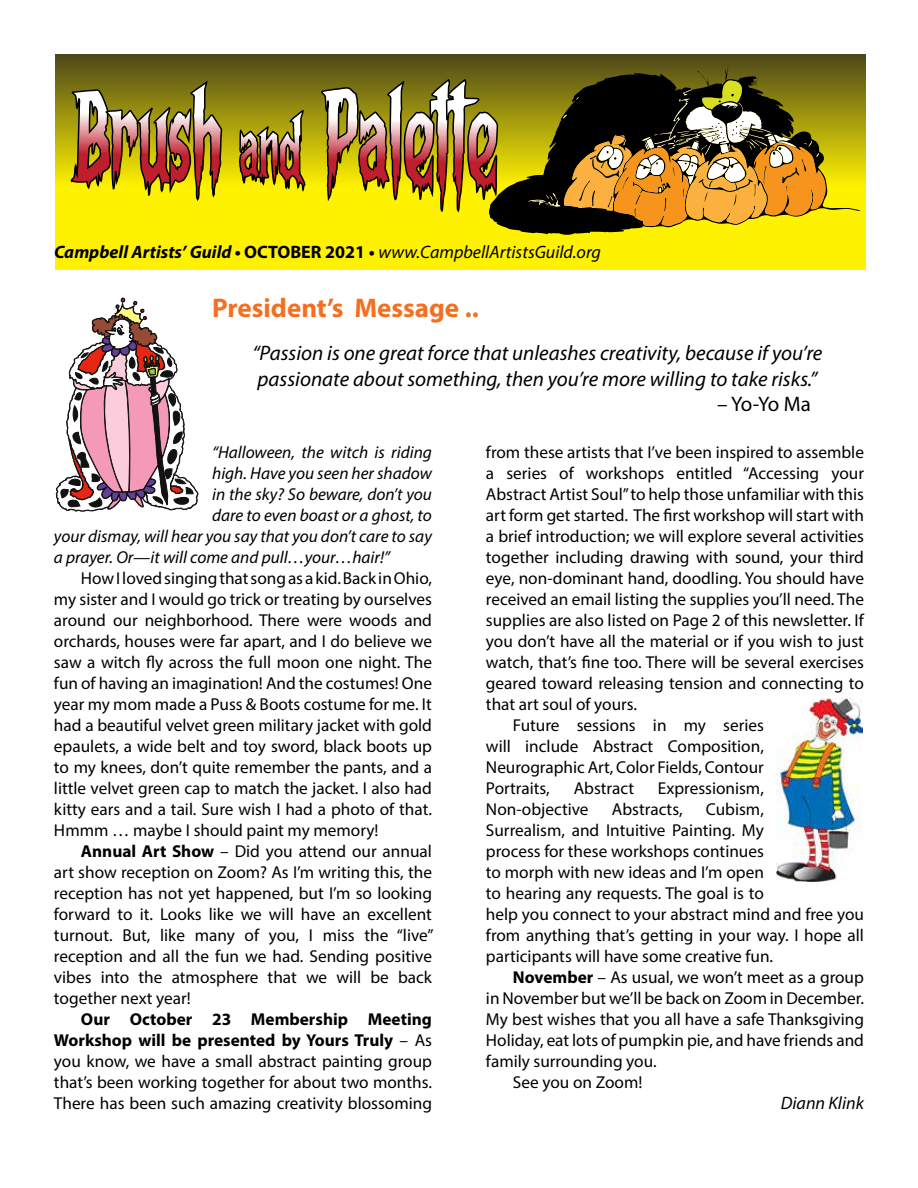
<style>
.page{position:relative;width:918px;height:1188px;background:#fff}
.page>*{position:absolute;margin:0;border:0;box-sizing:border-box;transform-origin:0 0}
.t1{font:700 27px "Myriad Pro";color:#f37021}
.t2{font:italic 21px/25.2px "Myriad Pro";color:#000}
.t3{font:21px "Myriad Pro";color:#000}
.t4{font:italic 18px "Myriad Pro";color:#000}
.t5{font:17.25px/21px "Myriad Pro";color:#000;text-align:justify}
.t6{font:italic 17.25px "Myriad Pro";color:#000}
.s1{font-weight:700}
.s2{font-weight:700;font-style:normal}
</style>
<div class="page">
<svg style="left:55px;top:54px;width:811px;height:216px;background:#d4c906"></svg>
<svg style="left:499px;top:73px;width:291px;height:162px;background:#918905"></svg>
<svg style="left:529px;top:67px;width:331px;height:159px;background:#876e22"></svg>
<svg style="left:70px;top:55px;width:153px;height:152px;background:#a0822a"></svg>
<svg style="left:238px;top:54px;width:69px;height:154px;background:#99831c"></svg>
<svg style="left:320px;top:70px;width:179px;height:200px;background:#c2a925"></svg>
<svg style="left:56px;top:298px;width:143px;height:213px"></svg>
<img style="left:776px;top:698px;width:87px;height:183px">
<p class="t4" style="left:54px;top:241px;width:549px"><span class="s1">Campbell Artists’ Guild •</span> <span class="s2">OCTOBER 2021 •</span> www.CampbellArtistsGuild.org</p>
<h1 class="t1" style="left:212px;top:291px;width:268px">President’s Message ..</h1>
<p class="t2" style="left:252px;top:340px;width:572px">“Passion is one great force that unleashes creativity, because if you’re passionate about something, then you’re more willing to take risks.”</p>
<p class="t3" style="left:717px;top:391px;width:95px">– Yo-Yo Ma</p>
<p class="t6" style="left:212px;top:442px;width:221px">“Halloween, the witch is riding</p>
<p class="t6" style="left:212px;top:463px;width:221px">high. Have you seen her shadow</p>
<p class="t6" style="left:212px;top:484px;width:221px">in the sky? So beware, don’t you</p>
<p class="t6" style="left:212px;top:505px;width:221px">dare to even boast or a ghost, to</p>
<p class="t6" style="left:54px;top:526px;width:379px">your dismay, will hear you say that you don’t care to say</p>
<p class="t6" style="left:54px;top:547px;width:337px">a prayer. Or—it will come and pull…your…hair!”</p>
<p class="t5" style="left:54px;top:568px;width:380px;text-indent:27px">How I loved singing that song as a kid. Back in Ohio, my sister and I would go trick or treating by ourselves around our neighborhood. There were woods and orchards, houses were far apart, and I do believe we saw a witch fly across the full moon one night. The fun of having an imagination! And the costumes! One year my mom made a Puss &amp; Boots costume for me. It had a beautiful velvet green military jacket with gold epaulets, a wide belt and toy sword, black boots up to my knees, don’t quite remember the pants, and a little velvet green cap to match the jacket. I also had kitty ears and a tail. Sure wish I had a photo of that.<br>Hmmm … maybe I should paint my memory!</p>
<p class="t5" style="left:54px;top:841px;width:381px;text-indent:27px"><span class="s1">Annual Art Show</span> – Did you attend our annual art show reception on Zoom? As I’m writing this, the reception has not yet happened, but I’m so looking forward to it. Looks like we will have an excellent turnout. But, like many of you, I miss the “live” reception and all the fun we had. Sending positive vibes into the atmosphere that we will be back together next year!</p>
<p class="t5" style="left:54px;top:1009px;width:380px;text-indent:27px"><span class="s1">Our October 23 Membership Meeting Workshop will be presented by Yours Truly</span> – As you know, we have a small abstract painting group that’s been working together for about two months.<br>There has been such amazing creativity blossoming</p>
<p class="t5" style="left:486px;top:442px;width:380px">from these artists that I’ve been inspired to assemble</p>
<p class="t5" style="left:486px;top:463px;width:380px">a series of workshops entitled “Accessing your</p>
<p class="t5" style="left:486px;top:484px;width:380px">Abstract Artist Soul” to help those unfamiliar with this</p>
<p class="t5" style="left:486px;top:505px;width:380px">art form get started. The first workshop will start with</p>
<p class="t5" style="left:486px;top:526px;width:380px">a brief introduction; we will explore several activities</p>
<p class="t5" style="left:486px;top:547px;width:380px">together including drawing with sound, your third</p>
<p class="t5" style="left:486px;top:568px;width:380px">eye, non-dominant hand, doodling. You should have</p>
<p class="t5" style="left:486px;top:589px;width:380px">received an email listing the supplies you’ll need. The</p>
<p class="t5" style="left:486px;top:610px;width:379px">supplies are also listed on Page 2 of this newsletter. If</p>
<p class="t5" style="left:486px;top:631px;width:380px">you don’t have all the material or if you wish to just</p>
<p class="t5" style="left:486px;top:652px;width:380px">watch, that’s fine too. There will be several exercises</p>
<p class="t5" style="left:486px;top:673px;width:380px">geared toward releasing tension and connecting to</p>
<p class="t5" style="left:486px;top:694px;width:153px">that art soul of yours.</p>
<p class="t5" style="left:513px;top:715px;width:252px">Future sessions in my series</p>
<p class="t5" style="left:486px;top:736px;width:279px">will include Abstract Composition,</p>
<p class="t5" style="left:486px;top:757px;width:279px">Neurographic Art, Color Fields, Contour</p>
<p class="t5" style="left:486px;top:778px;width:65px">Portraits,</p>
<p class="t5" style="left:574px;top:778px;width:62px">Abstract</p>
<p class="t5" style="left:658px;top:778px;width:107px">Expressionism,</p>
<p class="t5" style="left:486px;top:799px;width:104px">Non-objective</p>
<p class="t5" style="left:612px;top:799px;width:72px">Abstracts,</p>
<p class="t5" style="left:486px;top:799px;width:380px;text-align:left;text-indent:220px">Cubism,<br>Surrealism, and Intuitive Painting. My<br>process for these workshops continues<br>to morph with new ideas and I’m open<br>to hearing any requests. The goal is to<br>help you connect to your abstract mind and free you from anything that’s getting in your way. I hope all participants will have some creative fun.</p>
<p class="t5" style="left:513px;top:967px;width:353px"><span class="s1">November</span> – As usual, we won’t meet as a group</p>
<p class="t5" style="left:486px;top:987px;width:380px">in November but we’ll be back on Zoom in December.</p>
<p class="t5" style="left:486px;top:1008px;width:380px">My best wishes that you all have a safe Thanksgiving</p>
<p class="t5" style="left:486px;top:1029px;width:380px">Holiday, eat lots of pumpkin pie, and have friends and</p>
<p class="t5" style="left:486px;top:1050px;width:172px">family surrounding you.</p>
<p class="t5" style="left:513px;top:1071px;width:131px">See you on Zoom!</p>
<p class="t4" style="left:781px;top:1092px;width:85px">Diann Klink</p>
</div>
